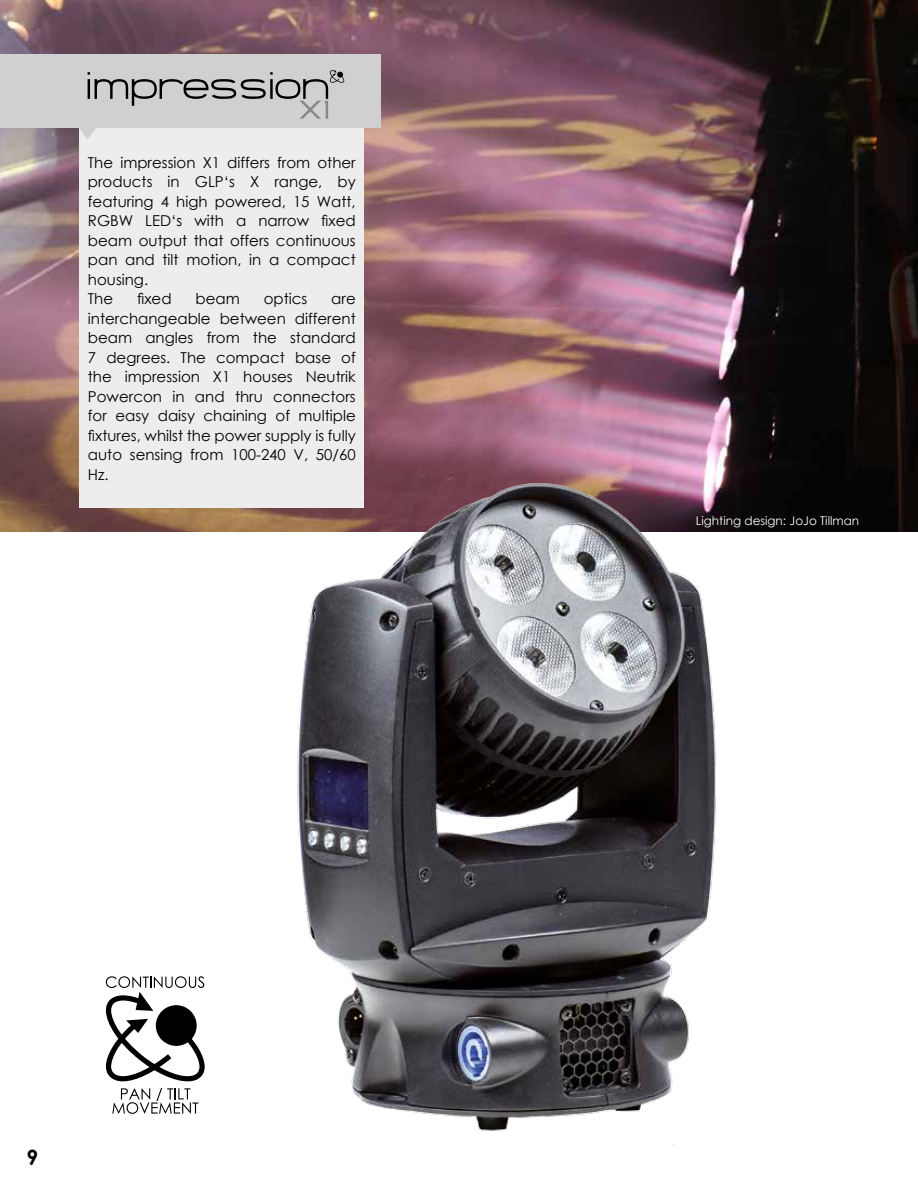
<style>
.page{position:relative;width:918px;height:1188px;background:#fff}
.page>*{position:absolute;margin:0;border:0;box-sizing:border-box;transform-origin:0 0}
.t1{font:700 21px "Century Gothic";color:#000}
.t2{font:15px/19.5px "Century Gothic";color:#000}
.t3{font:12px "Century Gothic";color:#fff}
</style>
<div class="page">
<img style="left:0;top:0;width:918px;height:532px">
<img style="left:250px;top:433px;width:520px;height:714px">
<div style="left:79px;top:119px;width:285px;height:389px;background:#ededed"></div>
<div style="left:0;top:54px;width:381px;height:74px;background:#d0d0d0"></div>
<svg style="left:88px;top:70px;width:256px;height:49px"></svg>
<svg style="left:78px;top:128px;width:18px;height:12px"></svg>
<svg style="left:112px;top:1088px;width:87px;height:26px"></svg>
<svg style="left:106px;top:976px;width:99px;height:105px"></svg>
<p class="t2" style="left:88px;top:152px;width:269px">The impression X1 differs from other products in GLP‘s X range, by featuring 4 high powered, 15 Watt,<br>RGBW LED‘s with a narrow fixed beam output that offers continuous pan and tilt motion, in a compact housing.<br>The</p>
<p class="t2" style="left:137px;top:289px;width:36px">fixed</p>
<p class="t2" style="left:196px;top:289px;width:46px">beam</p>
<p class="t2" style="left:264px;top:289px;width:45px">optics</p>
<p class="t2" style="left:88px;top:289px;width:269px;text-align:justify;text-indent:243px">are interchangeable between different beam angles from the standard 7 degrees. The compact base of the impression X1 houses Neutrik Powercon in and thru connectors for easy daisy chaining of multiple fixtures, whilst the power supply is fully auto sensing from 100-240 V, 50/60<br>Hz.</p>
<h1 class="t1" style="left:26px;top:1142px;width:13px">9</h1>
<p class="t3" style="left:696px;top:512px;width:165px">Lighting design: JoJo Tillman</p>
</div>
